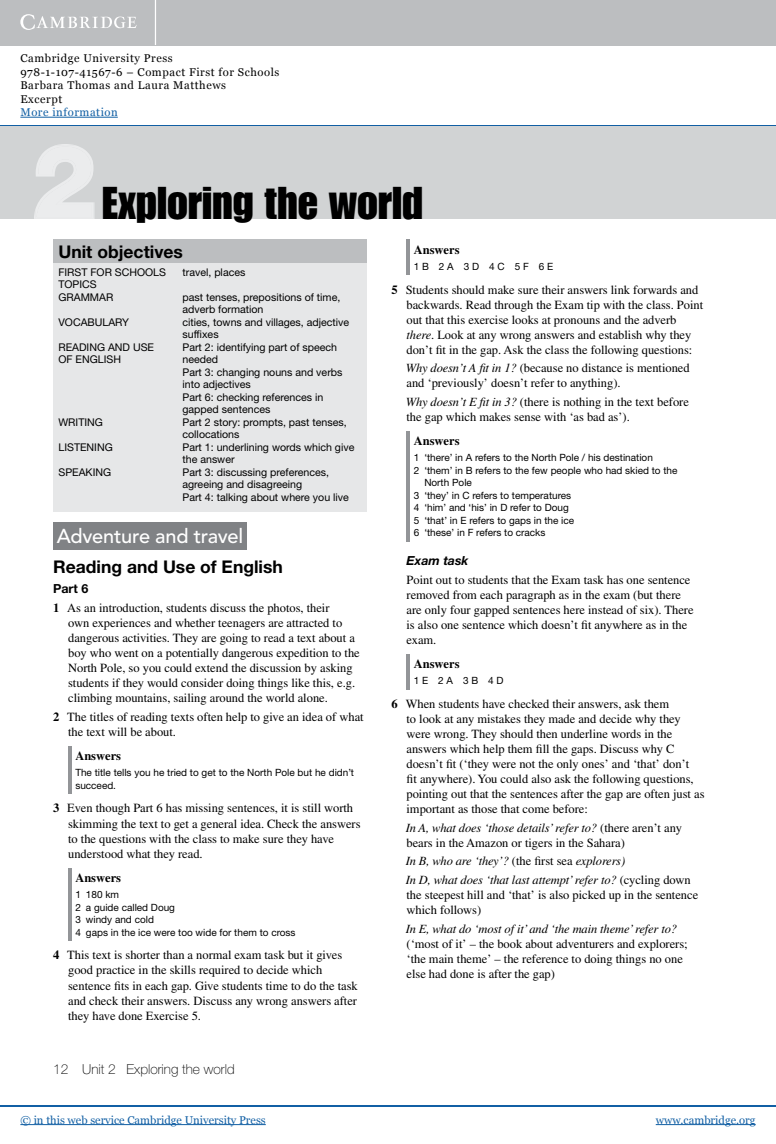
<style>
.page{position:relative;width:776px;height:1144px;background:#fff}
.page>*{position:absolute;margin:0;border:0;box-sizing:border-box;transform-origin:0 0}
.t1{font:800 103.75px "Helvetica Neue LT Std";color:#ebeced}
.t2{font:45px "Impact LT Std";color:#000}
.t3{font:500 20px "Avenir LT Std";letter-spacing:-.015em;color:#fff}
.t4{font:700 17.5px "Helvetica Neue LT Std";color:#000}
.t5{font:100 13.75px "Helvetica Neue LT Std";color:#000}
.t6{font:12.5px/15px "Times LT Std";color:#000}
.t7{font:italic 12.5px/18.5px "Times LT Std";letter-spacing:-.01em;color:#000}
.t8{font:700 12.5px "Times LT Std";color:#000}
.t9{font:italic 700 12.5px "Helvetica Neue LT Std";color:#000}
.t10{font:700 12.5px "Helvetica Neue LT Std";color:#000}
.t11{font:11.25px/13.4px "Georgia";letter-spacing:.05em;color:#000}
.t12{font:11.25px "Georgia";color:#115fa4}
.t13{font:11.25px "Georgia";letter-spacing:.05em;color:#115fa4}
.t14{font:10.62px/12.5px "Helvetica Neue LT Std";color:#000}
.t15{font:10px/12.5px "Helvetica Neue LT Std";color:#000}
.s1{font-weight:700}
.s2{font-style:italic}
.s3{font-style:normal}
</style>
<div class="page">
<div style="left:0;top:0;width:776px;height:45px;background:#bcbec0"></div>
<hr style="left:155px;top:0;width:1px;height:45px;background:#fff">
<svg style="left:20px;top:14px;width:117px;height:16px"></svg>
<hr style="left:20px;top:117px;width:98px;height:1px;background:#115fa4">
<hr style="left:0;top:125px;width:776px;height:1px;background:#115fa4">
<hr style="left:0;top:1104px;width:776px;height:1px;background:#115fa4">
<hr style="left:20px;top:1124px;width:246px;height:1px;background:#115fa4">
<hr style="left:656px;top:1124px;width:100px;height:1px;background:#115fa4">
<div style="left:0;top:126px;width:776px;height:92px;background:#d1d3d4"></div>
<div style="left:53px;top:522px;width:194px;height:27px;background:#808285"></div>
<div style="left:53px;top:240px;width:314px;height:23px;background:#bcbec0"></div>
<div style="left:53px;top:263px;width:314px;height:248px;background:#e6e7e8"></div>
<hr style="left:68px;top:746px;width:4px;height:47px;background:#939598">
<hr style="left:68px;top:868px;width:4px;height:72px;background:#939598">
<hr style="left:407px;top:240px;width:3px;height:35px;background:#939598">
<hr style="left:407px;top:431px;width:3px;height:110px;background:#939598">
<hr style="left:407px;top:654px;width:3px;height:35px;background:#939598">
<svg style="left:34px;top:144px;width:60px;height:74px"></svg>
<p class="t11" style="left:20px;top:52px;width:261px">Cambridge University Press<br>978-1-107-41567-6 – Compact First for Schools<br>Barbara Thomas and Laura Matthews<br>Excerpt</p>
<p class="t13" style="left:20px;top:105px;width:99px">More information</p>
<h1 class="t1" style="left:32px;top:120px;width:67px">2</h1>
<h2 class="t2" style="left:102px;top:176px;width:322px">Exploring the world</h2>
<h3 class="t4" style="left:58px;top:240px;width:126px">Unit objectives</h3>
<p class="t14" style="left:58px;top:265px;width:109px">FIRST FOR SCHOOLS</p>
<p class="t14" style="left:182px;top:265px;width:64px">travel, places</p>
<p class="t14" style="left:58px;top:278px;width:56px">TOPICS<br>GRAMMAR</p>
<p class="t14" style="left:182px;top:290px;width:159px">past tenses, prepositions of time, adverb formation</p>
<p class="t14" style="left:58px;top:315px;width:72px">VOCABULARY</p>
<p class="t14" style="left:182px;top:315px;width:168px">cities, towns and villages, adjective suffixes</p>
<p class="t14" style="left:58px;top:340px;width:97px">READING AND USE</p>
<p class="t14" style="left:182px;top:340px;width:156px">Part 2: identifying part of speech</p>
<p class="t14" style="left:58px;top:353px;width:64px">OF ENGLISH</p>
<p class="t14" style="left:182px;top:353px;width:162px">needed<br>Part 3: changing nouns and verbs into adjectives<br>Part 6: checking references in gapped sentences</p>
<p class="t14" style="left:58px;top:415px;width:46px">WRITING</p>
<p class="t14" style="left:182px;top:415px;width:166px">Part 2 story: prompts, past tenses, collocations</p>
<p class="t14" style="left:58px;top:440px;width:56px">LISTENING</p>
<p class="t14" style="left:182px;top:440px;width:173px">Part 1: underlining words which give the answer</p>
<p class="t14" style="left:58px;top:465px;width:54px">SPEAKING</p>
<p class="t14" style="left:182px;top:465px;width:168px">Part 3: discussing preferences, agreeing and disagreeing<br>Part 4: talking about where you live</p>
<h3 class="t3" style="left:57px;top:524px;width:188px">Adventure and travel</h3>
<h3 class="t4" style="left:53px;top:556px;width:231px">Reading and Use of English</h3>
<p class="t10" style="left:53px;top:581px;width:37px">Part 6</p>
<p class="t6" style="left:68px;top:600px;width:293px;text-indent:-15px"><span class="s1">1</span> As an introduction, students discuss the photos, their<br>own experiences and whether teenagers are attracted to dangerous activities. They are going to read a text about a boy who went on a potentially dangerous expedition to the North Pole, so you could extend the discussion by asking students if they would consider doing things like this, e.g. climbing mountains, sailing around the world alone.</p>
<p class="t6" style="left:68px;top:708px;width:297px;text-indent:-15px"><span class="s1">2</span> The titles of reading texts often help to give an idea of what the text will be about.</p>
<p class="t8" style="left:75px;top:748px;width:47px">Answers</p>
<p class="t15" style="left:75px;top:766px;width:280px">The title tells you he tried to get to the North Pole but he didn’t succeed.</p>
<p class="t6" style="left:68px;top:800px;width:294px;text-indent:-15px"><span class="s1">3</span> Even though Part 6 has missing sentences, it is still worth skimming the text to get a general idea. Check the answers to the questions with the class to make sure they have understood what they read.</p>
<p class="t8" style="left:75px;top:870px;width:47px">Answers</p>
<p class="t15" style="left:75px;top:887px;width:222px">1 180 km<br>2 a guide called Doug<br>3 windy and cold<br>4 gaps in the ice were too wide for them to cross</p>
<p class="t6" style="left:68px;top:947px;width:291px;text-indent:-15px"><span class="s1">4</span> This text is shorter than a normal exam task but it gives good practice in the skills required to decide which sentence fits in each gap. Give students time to do the task and check their answers. Discuss any wrong answers after they have done Exercise 5.</p>
<p class="t5" style="left:53px;top:1061px;width:183px">12 Unit 2 Exploring the world</p>
<p class="t8" style="left:414px;top:242px;width:47px">Answers</p>
<p class="t15" style="left:414px;top:260px;width:141px">1 B 2 A 3 D 4 C 5 F 6 E</p>
<p class="t6" style="left:407px;top:282px;width:298px;text-indent:-15px"><span class="s1">5</span> Students should make sure their answers link forwards and backwards. Read through the Exam tip with the class. Point out that this exercise looks at pronouns and the adverb <span class="s2">there</span>. Look at any wrong answers and establish why they don’t fit in the gap. Ask the class the following questions:</p>
<p class="t6" style="left:406px;top:360px;width:285px"><span class="s2">Why doesn’t A t in 1?</span> (because no distance is mentioned and ‘previously’ doesn’t refer to anything).</p>
<p class="t6" style="left:406px;top:394px;width:285px"><span class="s2">Why doesn’t E t in 3?</span> (there is nothing in the text before the gap which makes sense with ‘as bad as’).</p>
<p class="t8" style="left:414px;top:433px;width:47px">Answers</p>
<p class="t15" style="left:414px;top:451px;width:241px">1 ‘there’ in A refers to the North Pole / his destination</p>
<p class="t15" style="left:414px;top:464px;width:265px">2 ‘them’ in B refers to the few people who had skied to the</p>
<p class="t15" style="left:424px;top:476px;width:49px">North Pole</p>
<p class="t15" style="left:414px;top:489px;width:159px">3 ‘they’ in C refers to temperatures</p>
<p class="t15" style="left:414px;top:501px;width:157px">4 ‘him’ and ‘his’ in D refer to Doug</p>
<p class="t15" style="left:414px;top:514px;width:162px">5 ‘that’ in E refers to gaps in the ice</p>
<p class="t15" style="left:414px;top:526px;width:133px">6 ‘these’ in F refers to cracks</p>
<p class="t9" style="left:407px;top:553px;width:64px">Exam task</p>
<p class="t6" style="left:407px;top:572px;width:289px">Point out to students that the Exam task has one sentence removed from each paragraph as in the exam (but there are only four gapped sentences here instead of six). There is also one sentence which doesn’t fit anywhere as in the exam.</p>
<p class="t8" style="left:414px;top:656px;width:47px">Answers</p>
<p class="t15" style="left:414px;top:674px;width:91px">1 E 2 A 3 B 4 D</p>
<p class="t6" style="left:407px;top:696px;width:299px;text-indent:-15px"><span class="s1">6</span> When students have checked their answers, ask them<br>to look at any mistakes they made and decide why they were wrong. They should then underline words in the answers which help them fill the gaps. Discuss why C doesn’t fit (‘they were not the only ones’ and ‘that’ don’t<br>fit anywhere). You could also ask the following questions, pointing out that the sentences after the gap are often just as important as those that come before:</p>
<p class="t6" style="left:406px;top:820px;width:278px"><span class="s2">In A, what does ‘those details’ refer to?</span> (there aren’t any bears in the Amazon or tigers in the Sahara)</p>
<p class="t7" style="left:406px;top:851px;width:287px">In B, who are ‘they’? <span class="s3">(the first sea</span> explorers)<br>In D, what does ‘that last attempt’ refer to? <span class="s3">(cycling down</span></p>
<p class="t6" style="left:407px;top:887px;width:293px">the steepest hill and ‘that’ is also picked up in the sentence which follows)</p>
<p class="t7" style="left:406px;top:919px;width:273px">In E, what do ‘most of it’ and ‘the main theme’ refer to?</p>
<p class="t6" style="left:407px;top:935px;width:283px">(‘most of it’ – the book about adventurers and explorers; ‘the main theme’ – the reference to doing things no one else had done is after the gap)</p>
<p class="t12" style="left:20px;top:1112px;width:247px">© in this web service Cambridge University Press</p>
<p class="t12" style="left:656px;top:1112px;width:101px">www.cambridge.org</p>
</div>
